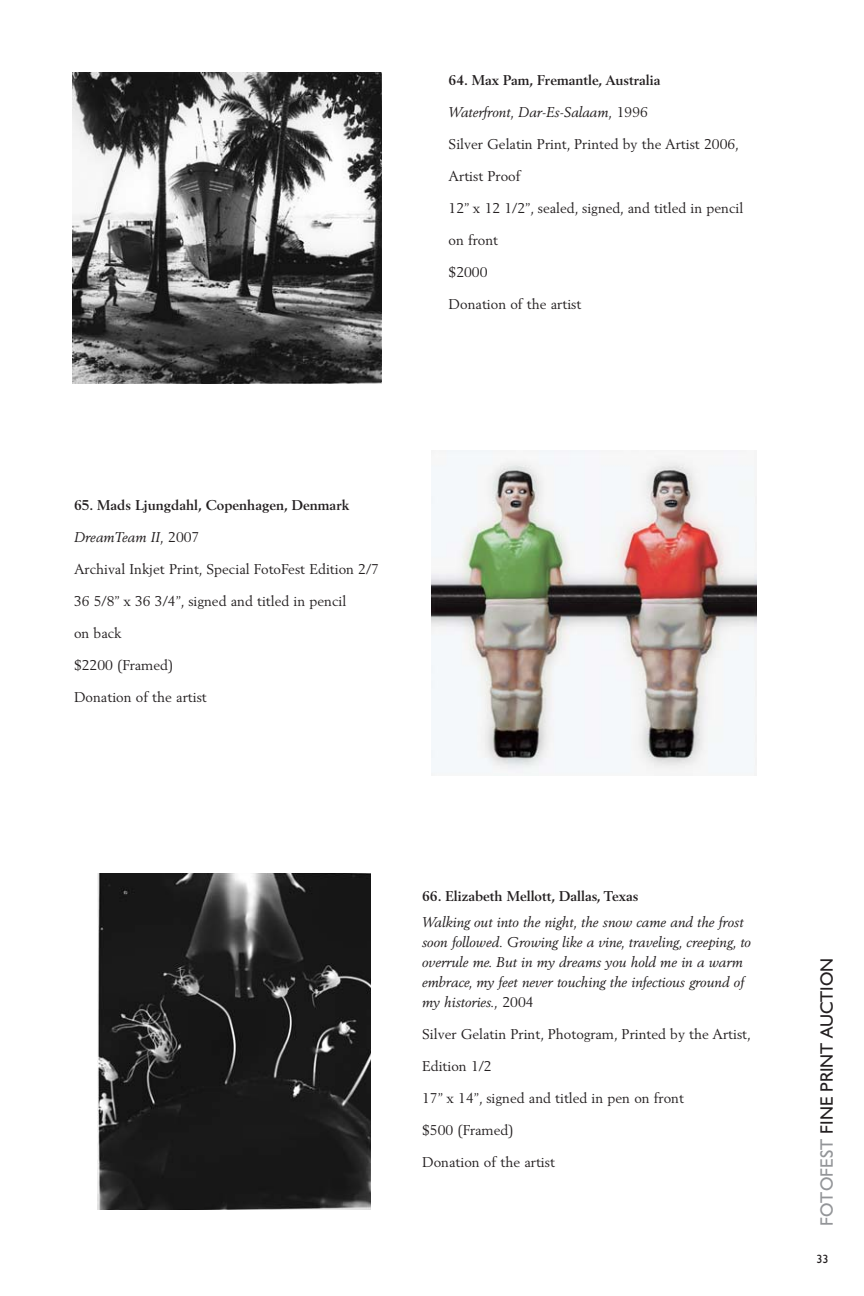
<style>
.page{position:relative;width:864px;height:1296px;background:#fff}
.page>*{position:absolute;margin:0;border:0;box-sizing:border-box;transform-origin:0 0}
.t1{font:18px "Humanist 521 BT";color:#231f20}
.t2{font:14px "Berling";color:#231f20}
.t3{font:italic 14px/20px "Berling";color:#231f20}
.t4{font:700 14px "Berling";color:#231f20}
.t5{font:12px "Humanist 521 BT";color:#231f20}
.s1{font-style:normal}
.s2{color:#939598}
</style>
<div class="page">
<img style="left:431px;top:451px;width:326px;height:324px">
<img style="left:98px;top:873px;width:272px;height:336px">
<img style="left:72px;top:72px;width:309px;height:312px">
<p class="t4" style="left:449px;top:74px;width:213px">64. Max Pam, Fremantle, Australia</p>
<p class="t3" style="left:449px;top:103px;width:201px">Waterfront, Dar-Es-Salaam, <span class="s1">1996</span></p>
<p class="t2" style="left:449px;top:138px;width:292px">Silver Gelatin Print, Printed by the Artist 2006,</p>
<p class="t2" style="left:449px;top:170px;width:73px">Artist Proof</p>
<p class="t2" style="left:449px;top:202px;width:296px">12” x 12 1/2”, sealed, signed, and titled in pencil</p>
<p class="t2" style="left:449px;top:234px;width:51px">on front</p>
<p class="t2" style="left:449px;top:266px;width:40px">$2000</p>
<p class="t2" style="left:449px;top:298px;width:134px">Donation of the artist</p>
<p class="t4" style="left:74px;top:500px;width:277px">65. Mads Ljungdahl, Copenhagen, Denmark</p>
<p class="t3" style="left:74px;top:528px;width:127px">DreamTeam II, <span class="s1">2007</span></p>
<p class="t2" style="left:74px;top:563px;width:307px">Archival Inkjet Print, Special FotoFest Edition 2/7</p>
<p class="t2" style="left:74px;top:595px;width:274px">36 5/8” x 36 3/4”, signed and titled in pencil</p>
<p class="t2" style="left:74px;top:627px;width:49px">on back</p>
<p class="t2" style="left:74px;top:659px;width:101px">$2200 (Framed)</p>
<p class="t2" style="left:74px;top:691px;width:134px">Donation of the artist</p>
<p class="t4" style="left:422px;top:890px;width:218px">66. Elizabeth Mellott, Dallas, Texas</p>
<p class="t3" style="left:422px;top:913px;width:330px">Walking out into the night, the snow came and the frost soon followed. Growing like a vine, traveling, creeping, to overrule me. But in my dreams you hold me in a warm embrace, my feet never touching the infectious ground of my histories., <span class="s1">2004</span></p>
<p class="t2" style="left:422px;top:1028px;width:330px">Silver Gelatin Print, Photogram, Printed by the Artist,</p>
<p class="t2" style="left:422px;top:1060px;width:71px">Edition 1/2</p>
<p class="t2" style="left:422px;top:1092px;width:263px">17” x 14”, signed and titled in pen on front</p>
<p class="t2" style="left:422px;top:1124px;width:93px">$500 (Framed)</p>
<p class="t2" style="left:422px;top:1156px;width:134px">Donation of the artist</p>
<p class="t1" style="left:820px;top:1226px;width:270px;rotate:-90deg"><span class="s2">FOTOFEST</span> FINE PRINT AUCTION</p>
<p class="t5" style="left:816px;top:1254px;width:14px">33</p>
</div>
